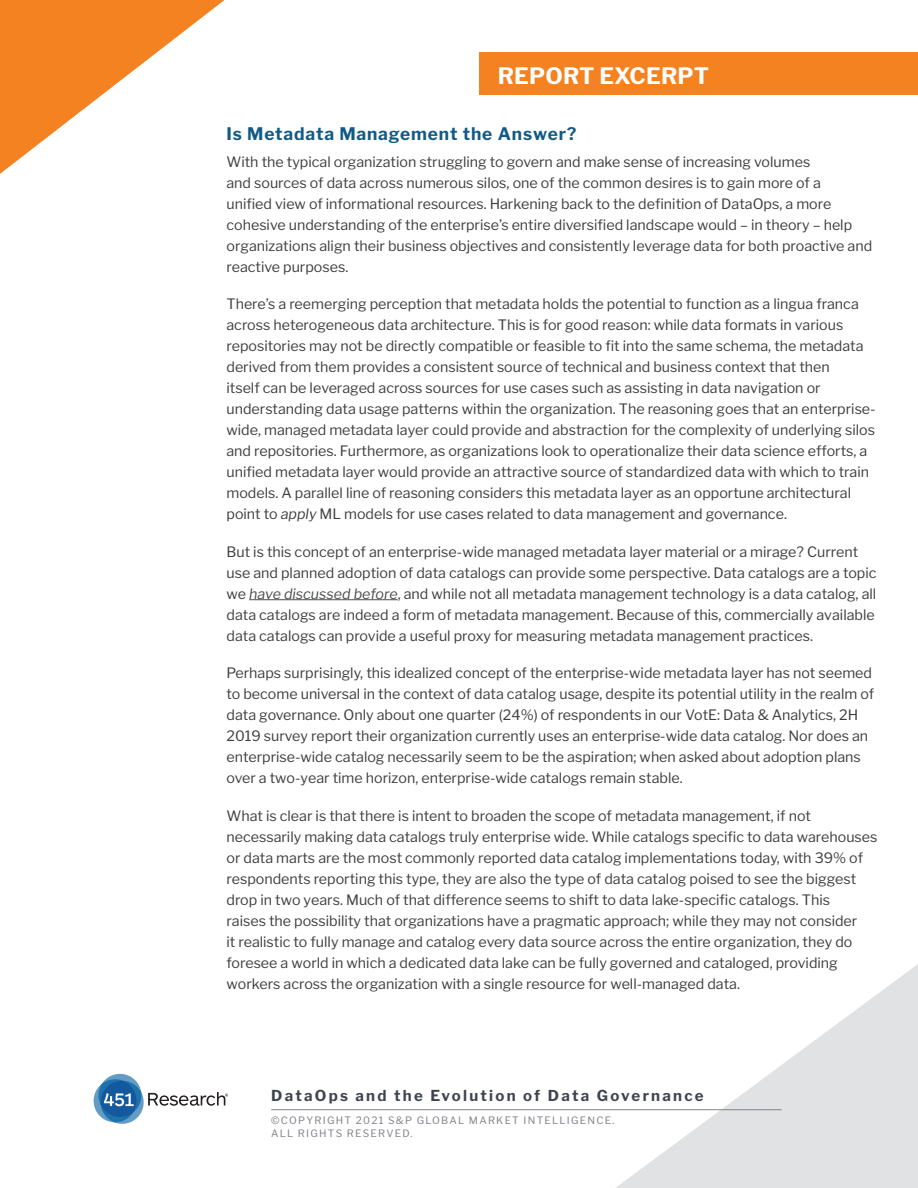
<style>
.page{position:relative;width:918px;height:1188px;background:#fff}
.page>*{position:absolute;margin:0;border:0;box-sizing:border-box;transform-origin:0 0}
.t1{font:700 22.5px "Libre Franklin";letter-spacing:.01em;color:#fff}
.Heading_2{font:700 17.25px "Libre Franklin";letter-spacing:.05em;color:#0f5a86}
.t2{font:700 15px "Libre Franklin";letter-spacing:.15em;color:#3e444f}
.t3{font:14.25px/21px "Libre Franklin";color:#3e3e3f}
.t4{font:10.2px/13.5px "Libre Franklin";letter-spacing:.125em;color:#80838a}
.s1{font-style:italic}
.s2{font-style:italic;color:#4b4c4d}
</style>
<div class="page">
<svg style="left:597px;top:964px;width:321px;height:224px"></svg>
<svg style="left:0;top:0;width:225px;height:174px;fill:#f58220"></svg>
<svg style="left:93px;top:1073px;width:135px;height:51px"></svg>
<hr style="left:271px;top:1109px;width:511px;height:1px;background:#80838a">
<hr style="left:249px;top:599px;width:149px;height:1px;background:#4b4c4d">
<div style="left:479px;top:52px;width:439px;height:42px;background:#f58220"></div>
<h1 class="t1" style="left:498px;top:62px;width:213px">REPORT EXCERPT</h1>
<p class="Heading_2" style="left:226px;top:123px;width:351px">Is Metadata Management the Answer?</p>
<p class="t3" style="left:226px;top:151px;width:647px">With the typical organization struggling to govern and make sense of increasing volumes<br>and sources of data across numerous silos, one of the common desires is to gain more of a<br>unified view of informational resources. Harkening back to the definition of DataOps, a more cohesive understanding of the enterprise’s entire diversified landscape would – in theory – help organizations align their business objectives and consistently leverage data for both proactive and reactive purposes.</p>
<p class="t3" style="left:226px;top:293px;width:651px">There’s a reemerging perception that metadata holds the potential to function as a lingua franca across heterogeneous data architecture. This is for good reason: while data formats in various repositories may not be directly compatible or feasible to fit into the same schema, the metadata derived from them provides a consistent source of technical and business context that then<br>itself can be leveraged across sources for use cases such as assisting in data navigation or understanding data usage patterns within the organization. The reasoning goes that an enterprise&shy;wide, managed metadata layer could provide and abstraction for the complexity of underlying silos and repositories. Furthermore, as organizations look to operationalize their data science efforts, a unified metadata layer would provide an attractive source of standardized data with which to train models. A parallel line of reasoning considers this metadata layer as an opportune architectural point to <span class="s1">apply</span> ML models for use cases related to data management and governance.</p>
<p class="t3" style="left:226px;top:541px;width:652px">But is this concept of an enterprise-wide managed metadata layer material or a mirage? Current use and planned adoption of data catalogs can provide some perspective. Data catalogs are a topic we <span class="s2">have discussed before</span>, and while not all metadata management technology is a data catalog, all data catalogs are indeed a form of metadata management. Because of this, commercially available data catalogs can provide a useful proxy for measuring metadata management practices.</p>
<p class="t3" style="left:226px;top:662px;width:649px">Perhaps surprisingly, this idealized concept of the enterprise-wide metadata layer has not seemed to become universal in the context of data catalog usage, despite its potential utility in the realm of data governance. Only about one quarter (24%) of respondents in our VotE: Data &amp; Analytics, 2H 2019 survey report their organization currently uses an enterprise-wide data catalog. Nor does an enterprise-wide catalog necessarily seem to be the aspiration; when asked about adoption plans over a two-year time horizon, enterprise-wide catalogs remain stable.</p>
<p class="t3" style="left:226px;top:805px;width:653px">What is clear is that there is intent to broaden the scope of metadata management, if not necessarily making data catalogs truly enterprise wide. While catalogs specific to data warehouses or data marts are the most commonly reported data catalog implementations today, with 39% of respondents reporting this type, they are also the type of data catalog poised to see the biggest drop in two years. Much of that difference seems to shift to data lake-specific catalogs. This<br>raises the possibility that organizations have a pragmatic approach; while they may not consider<br>it realistic to fully manage and catalog every data source across the entire organization, they do foresee a world in which a dedicated data lake can be fully governed and cataloged, providing workers across the organization with a single resource for well-managed data.</p>
<p class="t2" style="left:271px;top:1087px;width:434px">DataOps and the Evolution of Data Governance</p>
<p class="t4" style="left:271px;top:1113px;width:345px">©COPYRIGHT 2021 S&amp;P GLOBAL MARKET INTELLIGENCE.<br>ALL RIGHTS RESERVED.</p>
</div>
